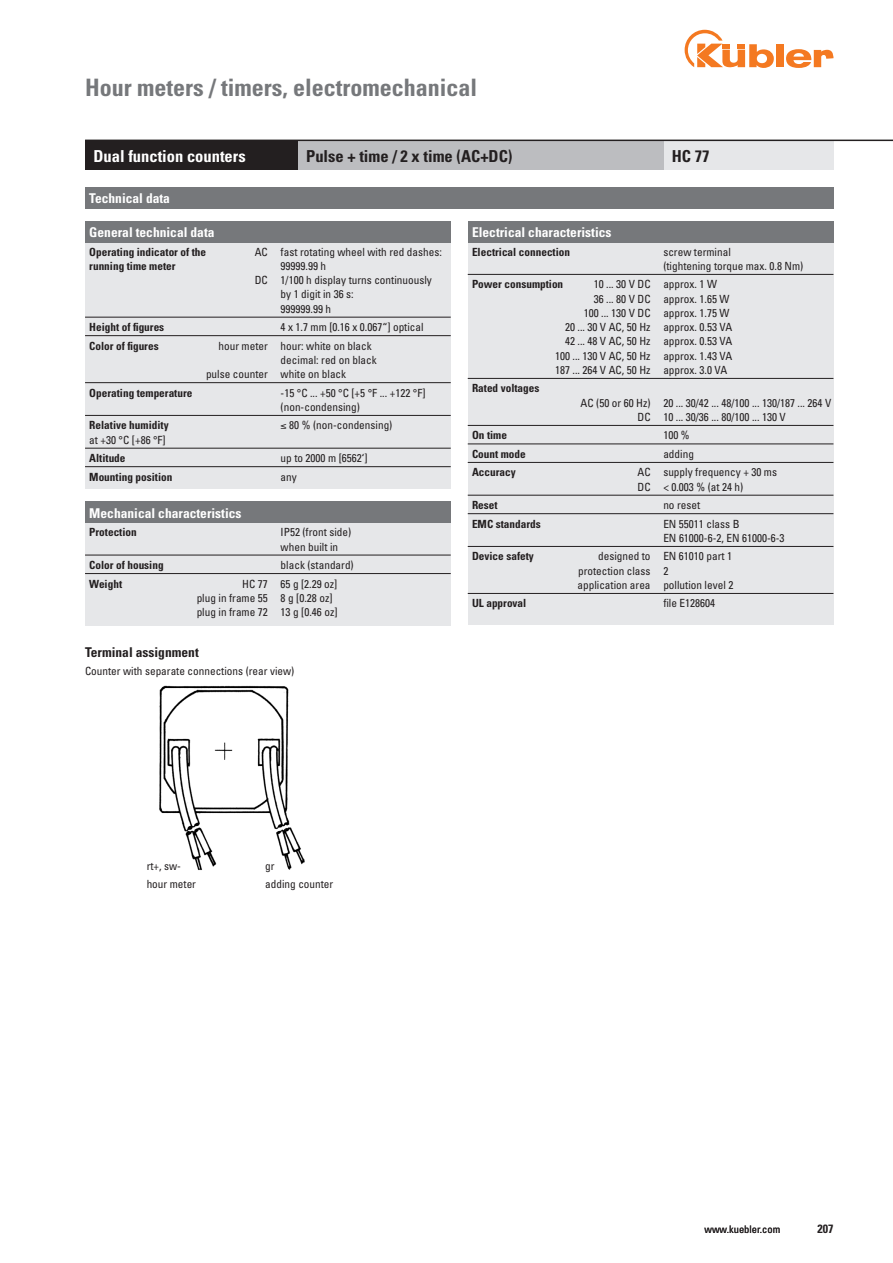
<style>
.page{position:relative;width:893px;height:1263px;background:#fff}
.page>*{position:absolute;margin:0;border:0;box-sizing:border-box;transform-origin:0 0}
.t1{font:700 condensed 24px "Univers";color:#76787b}
.Head_weiß{font:700 condensed 16.5px "Univers";color:#231f20}
.Head_weiß-2{font:700 condensed 16.5px "Univers";color:#fff}
.Bestellschlüssel{font:700 condensed 13.5px "Univers";color:#fff}
.Bestellschlüssel-2{font:700 condensed 13.5px "Univers";color:#231f20}
.t2{font:700 condensed 12px "Univers";color:#231f20}
.technisch-linie-schw{font:condensed 11.25px/14.2px "Univers";color:#231f20}
.technisch-linie-schw-2{font:700 condensed 11.25px "Univers";color:#231f20}
.Bestellschlüssel-3{font:condensed 11.25px "Univers";color:#231f20}
.t3{font:condensed 10.5px "Univers";color:#231f20}
</style>
<div class="page">
<div style="left:776px;top:44px;width:8px;height:23px;background:#f47921"></div>
<svg style="left:786px;top:49px;width:47px;height:19px"></svg>
<svg style="left:685px;top:30px;width:89px;height:38px"></svg>
<img style="left:159px;top:685px;width:146px;height:185px">
<div style="left:85px;top:242px;width:366px;height:247px;background:#e6e7e9"></div>
<hr style="left:85px;top:317px;width:366px;height:1px;background:#231f20">
<hr style="left:85px;top:335px;width:366px;height:1px;background:#231f20">
<hr style="left:85px;top:382px;width:366px;height:1px;background:#231f20">
<hr style="left:85px;top:415px;width:366px;height:1px;background:#231f20">
<hr style="left:85px;top:448px;width:366px;height:1px;background:#231f20">
<hr style="left:85px;top:466px;width:366px;height:1px;background:#231f20">
<div style="left:85px;top:523px;width:366px;height:102px;background:#e6e7e9"></div>
<hr style="left:85px;top:555px;width:366px;height:1px;background:#231f20">
<hr style="left:85px;top:573px;width:366px;height:1px;background:#231f20">
<div style="left:468px;top:242px;width:365px;height:383px;background:#e6e7e9"></div>
<hr style="left:468px;top:274px;width:365px;height:1px;background:#231f20">
<hr style="left:468px;top:378px;width:365px;height:1px;background:#231f20">
<hr style="left:468px;top:425px;width:365px;height:1px;background:#231f20">
<hr style="left:468px;top:444px;width:365px;height:1px;background:#231f20">
<hr style="left:468px;top:462px;width:365px;height:1px;background:#231f20">
<hr style="left:468px;top:495px;width:365px;height:1px;background:#231f20">
<hr style="left:468px;top:513px;width:365px;height:1px;background:#231f20">
<hr style="left:468px;top:546px;width:365px;height:1px;background:#231f20">
<hr style="left:468px;top:593px;width:365px;height:1px;background:#231f20">
<div style="left:85px;top:221px;width:366px;height:21px;background:#76787b"></div>
<div style="left:85px;top:502px;width:366px;height:21px;background:#76787b"></div>
<div style="left:468px;top:221px;width:365px;height:21px;background:#76787b"></div>
<div style="left:85px;top:140px;width:213px;height:30px;background:#231f20"></div>
<div style="left:663px;top:140px;width:170px;height:30px;background:#e6e7e9"></div>
<div style="left:298px;top:140px;width:365px;height:30px;background:#bcbdc0"></div>
<div style="left:85px;top:187px;width:748px;height:21px;background:#76787b"></div>
<hr style="left:85px;top:140px;width:808px;height:1px;background:#231f20">
<p class="t1" style="left:85px;top:72px;width:393px">Hour meters / timers, electromechanical</p>
<p class="Head_weiß-2" style="left:94px;top:146px;width:154px">Dual function counters</p>
<p class="Head_weiß" style="left:306px;top:146px;width:208px">Pulse + time / 2 x time (AC+DC)</p>
<p class="Head_weiß" style="left:672px;top:146px;width:39px">HC 77</p>
<p class="Bestellschlüssel" style="left:89px;top:190px;width:82px">Technical data</p>
<p class="Bestellschlüssel" style="left:89px;top:224px;width:127px">General technical data</p>
<p class="technisch-linie-schw-2" style="left:89px;top:245px;width:118px">Operating indicator of the</p>
<p class="technisch-linie-schw" style="left:255px;top:244px;width:189px">AC fast rotating wheel with red dashes:</p>
<p class="technisch-linie-schw-2" style="left:89px;top:259px;width:88px">running time meter</p>
<p class="technisch-linie-schw" style="left:281px;top:259px;width:47px">99999.99 h</p>
<p class="technisch-linie-schw" style="left:255px;top:273px;width:179px">DC 1/100 h display turns continuously</p>
<p class="technisch-linie-schw" style="left:281px;top:287px;width:75px">by 1 digit in 36 s:</p>
<p class="technisch-linie-schw" style="left:281px;top:301px;width:52px">999999.99 h</p>
<p class="technisch-linie-schw-2" style="left:89px;top:320px;width:76px">Height of figures</p>
<p class="technisch-linie-schw" style="left:281px;top:320px;width:145px">4 x 1.7 mm [0.16 x 0.067“] optical</p>
<p class="technisch-linie-schw-2" style="left:89px;top:339px;width:71px">Color of figures</p>
<p class="technisch-linie-schw" style="left:219px;top:338px;width:155px">hour meter hour: white on black</p>
<p class="technisch-linie-schw" style="left:281px;top:353px;width:98px">decimal: red on black</p>
<p class="technisch-linie-schw" style="left:206px;top:367px;width:142px">pulse counter white on black</p>
<p class="technisch-linie-schw-2" style="left:89px;top:386px;width:105px">Operating temperature</p>
<p class="technisch-linie-schw" style="left:281px;top:385px;width:146px">-15 °C ... +50 °C [+5 °F ... +122 °F] (non-condensing)</p>
<p class="technisch-linie-schw-2" style="left:89px;top:418px;width:81px">Relative humidity</p>
<p class="technisch-linie-schw" style="left:281px;top:418px;width:113px">≤ 80 % (non-condensing)</p>
<p class="technisch-linie-schw" style="left:89px;top:432px;width:78px">at +30 °C [+86 °F]</p>
<p class="technisch-linie-schw-2" style="left:89px;top:451px;width:38px">Altitude</p>
<p class="technisch-linie-schw" style="left:281px;top:451px;width:88px">up to 2000 m [6562‘]</p>
<p class="technisch-linie-schw-2" style="left:89px;top:470px;width:85px">Mounting position</p>
<p class="technisch-linie-schw" style="left:281px;top:469px;width:18px">any</p>
<p class="Bestellschlüssel" style="left:89px;top:505px;width:154px">Mechanical characteristics</p>
<p class="technisch-linie-schw-2" style="left:89px;top:525px;width:49px">Protection</p>
<p class="technisch-linie-schw" style="left:281px;top:525px;width:72px">IP52 (front side) when built in</p>
<p class="technisch-linie-schw-2" style="left:89px;top:558px;width:76px">Color of housing</p>
<p class="technisch-linie-schw" style="left:281px;top:558px;width:75px">black (standard)</p>
<p class="technisch-linie-schw-2" style="left:89px;top:577px;width:34px">Weight</p>
<p class="technisch-linie-schw" style="left:197px;top:576px;width:142px;text-indent:46px">HC 77 65 g [2.29 oz] plug in frame 55 8 g [0.28 oz] plug in frame 72 13 g [0.46 oz]</p>
<p class="Bestellschlüssel-2" style="left:85px;top:644px;width:115px">Terminal assignment</p>
<p class="Bestellschlüssel-3" style="left:85px;top:664px;width:211px">Counter with separate connections (rear view)</p>
<p class="Bestellschlüssel" style="left:472px;top:224px;width:141px">Electrical characteristics</p>
<p class="technisch-linie-schw-2" style="left:472px;top:245px;width:100px">Electrical connection</p>
<p class="technisch-linie-schw" style="left:663px;top:244px;width:141px">screw terminal<br>(tightening torque max. 0.8 Nm)</p>
<p class="technisch-linie-schw-2" style="left:472px;top:277px;width:93px">Power consumption</p>
<p class="technisch-linie-schw" style="left:594px;top:277px;width:125px">10 ... 30 V DC approx. 1 W</p>
<p class="technisch-linie-schw" style="left:594px;top:291px;width:137px">36 ... 80 V DC approx. 1.65 W</p>
<p class="technisch-linie-schw" style="left:584px;top:306px;width:147px">100 ... 130 V DC approx. 1.75 W</p>
<p class="technisch-linie-schw" style="left:565px;top:320px;width:169px">20 ... 30 V AC, 50 Hz approx. 0.53 VA</p>
<p class="technisch-linie-schw" style="left:565px;top:334px;width:169px">42 ... 48 V AC, 50 Hz approx. 0.53 VA</p>
<p class="technisch-linie-schw" style="left:555px;top:348px;width:179px">100 ... 130 V AC, 50 Hz approx. 1.43 VA</p>
<p class="technisch-linie-schw" style="left:555px;top:363px;width:174px">187 ... 264 V AC, 50 Hz approx. 3.0 VA</p>
<p class="technisch-linie-schw-2" style="left:472px;top:381px;width:69px">Rated voltages</p>
<p class="technisch-linie-schw" style="left:637px;top:395px;width:195px;text-indent:-57px">AC (50 or 60 Hz) 20 ... 30/42 ... 48/100 ... 130/187 ... 264 V<br>DC 10 ... 30/36 ... 80/100 ... 130 V</p>
<p class="technisch-linie-schw-2" style="left:472px;top:428px;width:36px">On time</p>
<p class="technisch-linie-schw" style="left:663px;top:428px;width:28px">100 %</p>
<p class="technisch-linie-schw-2" style="left:472px;top:447px;width:55px">Count mode</p>
<p class="technisch-linie-schw" style="left:663px;top:447px;width:32px">adding</p>
<p class="technisch-linie-schw-2" style="left:472px;top:465px;width:45px">Accuracy</p>
<p class="technisch-linie-schw" style="left:637px;top:465px;width:141px">AC supply frequency + 30 ms<br>DC &lt; 0.003 % (at 24 h)</p>
<p class="technisch-linie-schw-2" style="left:472px;top:498px;width:27px">Reset</p>
<p class="technisch-linie-schw" style="left:663px;top:498px;width:38px">no reset</p>
<p class="technisch-linie-schw-2" style="left:472px;top:517px;width:70px">EMC standards</p>
<p class="technisch-linie-schw" style="left:663px;top:516px;width:123px">EN 55011 class B<br>EN 61000-6-2, EN 61000-6-3</p>
<p class="technisch-linie-schw-2" style="left:472px;top:549px;width:63px">Device safety</p>
<p class="technisch-linie-schw" style="left:577px;top:549px;width:157px;text-indent:21px">designed to EN 61010 part 1 protection class 2<br>application area pollution level 2</p>
<p class="technisch-linie-schw-2" style="left:472px;top:596px;width:56px">UL approval</p>
<p class="technisch-linie-schw" style="left:663px;top:596px;width:53px">file E128604</p>
<p class="Bestellschlüssel-3" style="left:147px;top:858px;width:36px">rt+, sw-</p>
<p class="Bestellschlüssel-3" style="left:265px;top:858px;width:11px">gr</p>
<p class="Bestellschlüssel-3" style="left:147px;top:877px;width:51px">hour meter</p>
<p class="Bestellschlüssel-3" style="left:265px;top:877px;width:70px">adding counter</p>
<p class="t3" style="left:704px;top:1223px;width:77px">www.kuebler.com</p>
<p class="t2" style="left:817px;top:1221px;width:17px">207</p>
</div>
